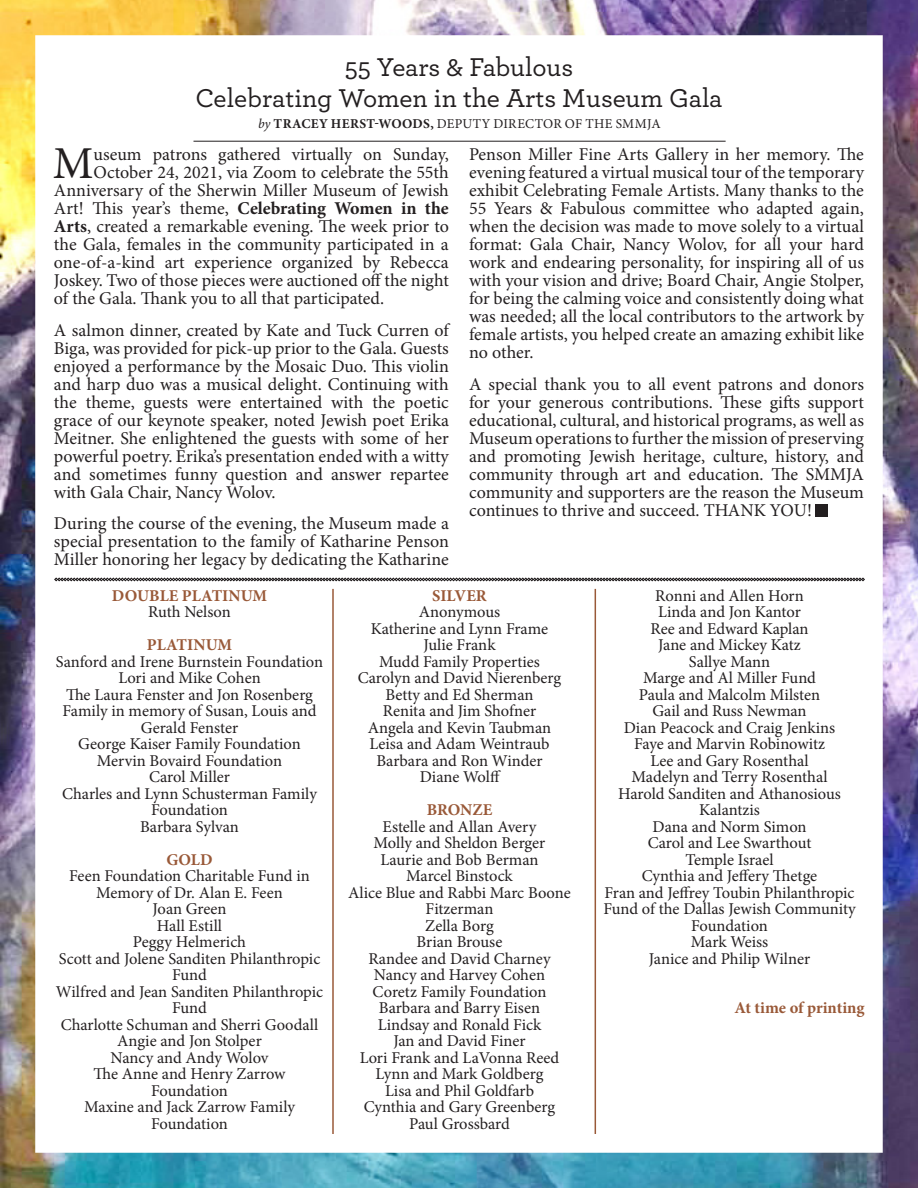
<style>
.page{position:relative;width:918px;height:1188px;background:#fff}
.page>*{position:absolute;margin:0;border:0;box-sizing:border-box;transform-origin:0 0}
.t1{font:45.75px "Minion Pro";color:#231f20}
.Article_Body{font:500 27px "Archer";color:#231f20}
.t2{font:18px/18px "Minion Pro";letter-spacing:-.005em;color:#231f20;text-align:justify}
.t3{font:700 18px "Minion Pro";letter-spacing:-.005em;color:#231f20}
.t4{font:16.5px/16.5px "Minion Pro";letter-spacing:-.005em;color:#231f20;text-align:center}
.t5{font:700 16.5px "Minion Pro";color:#995938}
.Article_Body-2{font:13.5px "Minion Pro";letter-spacing:.02em;color:#231f20}
.s1{font-style:italic}
.s2{font-weight:700}
.s3{font-weight:400}
</style>
<div class="page">
<img style="left:0;top:0;width:918px;height:1188px">
<div style="left:54px;top:54px;width:810px;height:1080px;background:#fff"></div>
<hr style="left:194px;top:141px;width:532px;height:1px;background:#231f20">
<hr style="left:332px;top:589px;width:2px;height:545px;background:#995938">
<hr style="left:595px;top:589px;width:1px;height:545px;background:#995938">
<svg style="left:54px;top:578px;width:811px;height:3px;background:#5d5a5b"></svg>
<div style="left:815px;top:504px;width:13px;height:13px;background:#231f20"></div>
<p class="Article_Body" style="left:345px;top:47px;width:230px">55 Years &amp; Fabulous</p>
<p class="Article_Body" style="left:195px;top:79px;width:529px">Celebrating Women in the Arts Museum Gala</p>
<p class="Article_Body-2" style="left:258px;top:114px;width:404px"><span class="s1">by</span> <span class="s2">TRACEY HERST-WOODS,</span> DEPUTY DIRECTOR OF THE SMMJA</p>
<p class="t1" style="left:53px;top:133px;width:42px">M</p>
<p class="t2" style="left:94px;top:145px;width:357px">useum patrons gathered virtually on Sunday,</p>
<p class="t2" style="left:94px;top:163px;width:357px">October 24, 2021, via Zoom to celebrate the 55th</p>
<p class="t2" style="left:54px;top:181px;width:396px">Anniversary of the Sherwin Miller Museum of Jewish</p>
<p class="t3" style="left:54px;top:196px;width:396px"><span class="s3">Art! This year’s theme,</span> Celebrating Women in the</p>
<p class="t2" style="left:54px;top:217px;width:396px"><span class="s2">Arts</span>, created a remarkable evening. The week prior to</p>
<p class="t2" style="left:54px;top:235px;width:396px">the Gala, females in the community participated in a</p>
<p class="t2" style="left:54px;top:253px;width:396px">one-of-a-kind art experience organized by Rebecca</p>
<p class="t2" style="left:54px;top:271px;width:396px">Joskey. Two of those pieces were auctioned off the night</p>
<p class="t2" style="left:54px;top:289px;width:332px">of the Gala. Thank you to all that participated.</p>
<p class="t2" style="left:54px;top:321px;width:397px">A salmon dinner, created by Kate and Tuck Curren of Biga, was provided for pick-up prior to the Gala. Guests enjoyed a performance by the Mosaic Duo. This violin and harp duo was a musical delight. Continuing with the theme, guests were entertained with the poetic grace of our keynote speaker, noted Jewish poet Erika Meitner. She enlightened the guests with some of her powerful poetry. Erika’s presentation ended with a witty and sometimes funny question and answer repartee with Gala Chair, Nancy Wolov.</p>
<p class="t2" style="left:54px;top:514px;width:396px">During the course of the evening, the Museum made a special presentation to the family of Katharine Penson Miller honoring her legacy by dedicating the Katharine</p>
<p class="t2" style="left:469px;top:145px;width:397px">Penson Miller Fine Arts Gallery in her memory. The evening featured a virtual musical tour of the temporary exhibit Celebrating Female Artists. Many thanks to the 55 Years &amp; Fabulous committee who adapted again, when the decision was made to move solely to a virtual format: Gala Chair, Nancy Wolov, for all your hard work and endearing personality, for inspiring all of us with your vision and drive; Board Chair, Angie Stolper, for being the calming voice and consistently doing what was needed; all the local contributors to the artwork by female artists, you helped create an amazing exhibit like no other.</p>
<p class="t2" style="left:469px;top:375px;width:396px">A special thank you to all event patrons and donors for your generous contributions. These gifts support educational, cultural, and historical programs, as well as Museum operations to further the mission of preserving and promoting Jewish heritage, culture, history, and community through art and education. The SMMJA community and supporters are the reason the Museum continues to thrive and succeed. THANK YOU!</p>
<p class="t5" style="left:112px;top:584px;width:157px">DOUBLE PLATINUM</p>
<p class="t4" style="left:148px;top:604px;width:84px">Ruth Nelson</p>
<p class="t5" style="left:147px;top:633px;width:87px">PLATINUM</p>
<p class="t4" style="left:56px;top:653px;width:269px">Sanford and Irene Burnstein Foundation</p>
<p class="t4" style="left:118px;top:670px;width:144px">Lori and Mike Cohen</p>
<p class="t4" style="left:63px;top:686px;width:256px">The Laura Fenster and Jon Rosenberg<br>Family in memory of Susan, Louis and<br>Gerald Fenster</p>
<p class="t4" style="left:78px;top:736px;width:224px">George Kaiser Family Foundation</p>
<p class="t4" style="left:97px;top:752px;width:187px">Mervin Bovaird Foundation</p>
<p class="t4" style="left:149px;top:769px;width:82px">Carol Miller</p>
<p class="t4" style="left:62px;top:785px;width:257px">Charles and Lynn Schusterman Family<br>Foundation</p>
<p class="t4" style="left:140px;top:818px;width:100px">Barbara Sylvan</p>
<p class="t5" style="left:166px;top:848px;width:48px">GOLD</p>
<p class="t4" style="left:69px;top:868px;width:242px">Feen Foundation Charitable Fund in<br>Memory of Dr. Alan E. Feen</p>
<p class="t4" style="left:152px;top:901px;width:76px">Joan Green</p>
<p class="t4" style="left:157px;top:917px;width:67px">Hall Estill</p>
<p class="t4" style="left:133px;top:934px;width:115px">Peggy Helmerich</p>
<p class="t4" style="left:59px;top:950px;width:263px">Scott and Jolene Sanditen Philanthropic<br>Fund</p>
<p class="t4" style="left:56px;top:983px;width:269px">Wilfred and Jean Sanditen Philanthropic<br>Fund</p>
<p class="t4" style="left:61px;top:1016px;width:259px">Charlotte Schuman and Sherri Goodall</p>
<p class="t4" style="left:117px;top:1033px;width:146px">Angie and Jon Stolper</p>
<p class="t4" style="left:111px;top:1049px;width:160px">Nancy and Andy Wolov</p>
<p class="t4" style="left:93px;top:1066px;width:194px">The Anne and Henry Zarrow<br>Foundation</p>
<p class="t4" style="left:84px;top:1099px;width:213px">Maxine and Jack Zarrow Family<br>Foundation</p>
<p class="t5" style="left:432px;top:584px;width:56px">SILVER</p>
<p class="t4" style="left:419px;top:604px;width:83px">Anonymous</p>
<p class="t4" style="left:371px;top:620px;width:179px">Katherine and Lynn Frame</p>
<p class="t4" style="left:424px;top:637px;width:74px">Julie Frank</p>
<p class="t4" style="left:379px;top:653px;width:162px">Mudd Family Properties</p>
<p class="t4" style="left:358px;top:670px;width:205px">Carolyn and David Nierenberg</p>
<p class="t4" style="left:386px;top:686px;width:150px">Betty and Ed Sherman</p>
<p class="t4" style="left:383px;top:703px;width:155px">Renita and Jim Shofner</p>
<p class="t4" style="left:368px;top:719px;width:185px">Angela and Kevin Taubman</p>
<p class="t4" style="left:370px;top:736px;width:181px">Leisa and Adam Weintraub</p>
<p class="t4" style="left:376px;top:752px;width:168px">Barbara and Ron Winder</p>
<p class="t4" style="left:420px;top:769px;width:83px">Diane Wolff</p>
<p class="t5" style="left:427px;top:798px;width:67px">BRONZE</p>
<p class="t4" style="left:383px;top:818px;width:156px">Estelle and Allan Avery</p>
<p class="t4" style="left:374px;top:835px;width:173px">Molly and Sheldon Berger</p>
<p class="t4" style="left:380px;top:851px;width:160px">Laurie and Bob Berman</p>
<p class="t4" style="left:406px;top:868px;width:108px">Marcel Binstock</p>
<p class="t4" style="left:348px;top:884px;width:224px">Alice Blue and Rabbi Marc Boone<br>Fitzerman</p>
<p class="t4" style="left:425px;top:917px;width:70px">Zella Borg</p>
<p class="t4" style="left:417px;top:934px;width:87px">Brian Brouse</p>
<p class="t4" style="left:368px;top:950px;width:184px">Randee and David Charney</p>
<p class="t4" style="left:374px;top:967px;width:173px">Nancy and Harvey Cohen</p>
<p class="t4" style="left:373px;top:983px;width:175px">Coretz Family Foundation</p>
<p class="t4" style="left:379px;top:1000px;width:163px">Barbara and Barry Eisen</p>
<p class="t4" style="left:378px;top:1016px;width:165px">Lindsay and Ronald Fick</p>
<p class="t4" style="left:393px;top:1033px;width:134px">Jan and David Finer</p>
<p class="t4" style="left:360px;top:1049px;width:201px">Lori Frank and LaVonna Reed</p>
<p class="t4" style="left:376px;top:1066px;width:169px">Lynn and Mark Goldberg</p>
<p class="t4" style="left:385px;top:1082px;width:151px">Lisa and Phil Goldfarb</p>
<p class="t4" style="left:364px;top:1099px;width:193px">Cynthia and Gary Greenberg</p>
<p class="t4" style="left:409px;top:1115px;width:102px">Paul Grossbard</p>
<p class="t4" style="left:655px;top:587px;width:150px">Ronni and Allen Horn</p>
<p class="t4" style="left:658px;top:604px;width:144px">Linda and Jon Kantor</p>
<p class="t4" style="left:650px;top:620px;width:160px">Ree and Edward Kaplan</p>
<p class="t4" style="left:658px;top:637px;width:144px">Jane and Mickey Katz</p>
<p class="t4" style="left:689px;top:653px;width:83px">Sallye Mann</p>
<p class="t4" style="left:643px;top:670px;width:174px">Marge and Al Miller Fund</p>
<p class="t4" style="left:639px;top:686px;width:183px">Paula and Malcolm Milsten</p>
<p class="t4" style="left:652px;top:703px;width:156px">Gail and Russ Newman</p>
<p class="t4" style="left:624px;top:719px;width:213px">Dian Peacock and Craig Jenkins</p>
<p class="t4" style="left:634px;top:736px;width:192px">Faye and Marvin Robinowitz</p>
<p class="t4" style="left:650px;top:752px;width:160px">Lee and Gary Rosenthal</p>
<p class="t4" style="left:632px;top:769px;width:198px">Madelyn and Terry Rosenthal</p>
<p class="t4" style="left:618px;top:785px;width:224px">Harold Sanditen and Athanosious<br>Kalantzis</p>
<p class="t4" style="left:652px;top:818px;width:156px">Dana and Norm Simon</p>
<p class="t4" style="left:648px;top:835px;width:165px">Carol and Lee Swarthout</p>
<p class="t4" style="left:686px;top:851px;width:90px">Temple Israel</p>
<p class="t4" style="left:642px;top:868px;width:177px">Cynthia and Jeffery Thetge</p>
<p class="t4" style="left:603px;top:884px;width:254px">Fran and Jeffrey Toubin Philanthropic<br>Fund of the Dallas Jewish Community<br>Foundation</p>
<p class="t4" style="left:691px;top:934px;width:79px">Mark Weiss</p>
<p class="t4" style="left:649px;top:950px;width:163px">Janice and Philip Wilner</p>
<p class="t5" style="left:734px;top:996px;width:132px">At time of printing</p>
</div>
